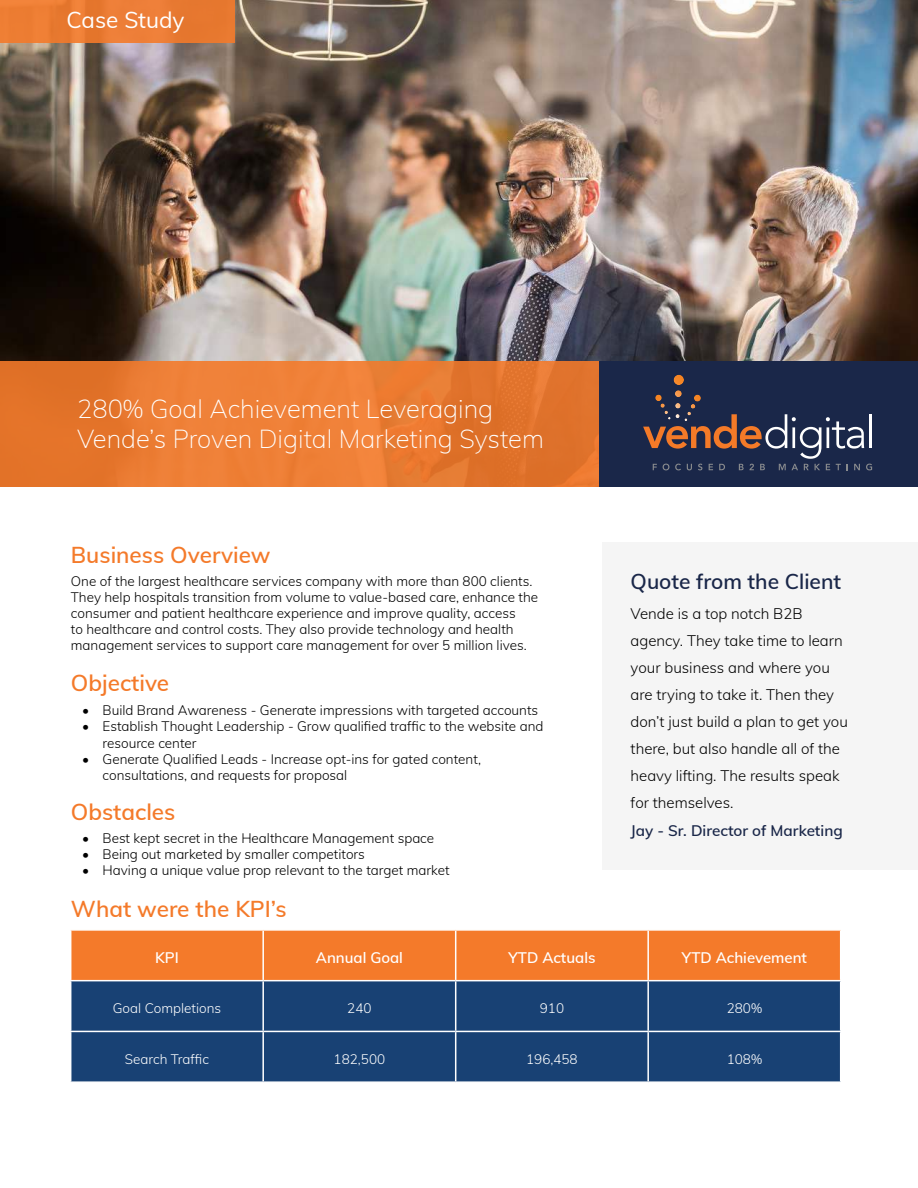
<style>
.page{position:relative;width:918px;height:1188px;background:#fff}
.page>*{position:absolute;margin:0;border:0;box-sizing:border-box;transform-origin:0 0}
.t1{font:200 25.5px/30px "Muli";color:#fff}
.t2{font:600 22.5px "Muli";color:#f47a2a}
.t3{font:22.5px "Muli";color:#fff}
.t4{font:600 21px "Muli";color:#1a2749}
.t5{font:300 15px/27px "Muli";color:#000}
.t6{font:600 15px "Muli";color:#fff}
.t7{font:600 15px "Muli";color:#1a2749}
.t8{font:300 13.5px/16.2px "Muli";color:#000}
.t9{font:300 13.5px "Muli";color:#fff}
</style>
<div class="page">
<div style="left:603px;top:542px;width:315px;height:327px;background:#f5f5f5"></div>
<img style="left:0;top:0;width:918px;height:361px">
<div style="left:0;top:361px;width:599px;height:126px;background:#e97a31"></div>
<div style="left:599px;top:361px;width:319px;height:126px;background:#1a2749"></div>
<div style="left:0;top:0;width:234px;height:42px;background:#ec7c32"></div>
<img style="left:674px;top:375px;width:10px;height:34px">
<img style="left:687px;top:395px;width:14px;height:19px">
<img style="left:655px;top:395px;width:13px;height:19px">
<svg style="left:643px;top:414px;width:229px;height:56px"></svg>
<div style="left:71px;top:931px;width:769px;height:49px;background:#f47a2a"></div>
<div style="left:71px;top:981px;width:769px;height:100px;background:#184174"></div>
<hr style="left:262px;top:931px;width:2px;height:49px;background:#fff">
<hr style="left:455px;top:931px;width:1px;height:49px;background:#fff">
<hr style="left:647px;top:931px;width:2px;height:49px;background:#fff">
<hr style="left:262px;top:981px;width:2px;height:50px;background:#fff">
<hr style="left:455px;top:981px;width:1px;height:50px;background:#fff">
<hr style="left:647px;top:981px;width:2px;height:50px;background:#fff">
<hr style="left:70px;top:1031px;width:193px;height:1px;background:#fff">
<hr style="left:263px;top:1031px;width:193px;height:1px;background:#fff">
<hr style="left:262px;top:1032px;width:2px;height:49px;background:#fff">
<hr style="left:456px;top:1031px;width:192px;height:1px;background:#fff">
<hr style="left:455px;top:1032px;width:1px;height:49px;background:#fff">
<hr style="left:648px;top:1031px;width:193px;height:1px;background:#fff">
<hr style="left:647px;top:1032px;width:2px;height:49px;background:#fff">
<h2 class="t3" style="left:66px;top:11px;width:120px">Case Study</h2>
<h1 class="t1" style="left:77px;top:397px;width:468px">280% Goal Achievement Leveraging<br>Vende’s Proven Digital Marketing System</h1>
<h2 class="t2" style="left:71px;top:546px;width:201px">Business Overview</h2>
<p class="t8" style="left:71px;top:574px;width:469px">One of the largest healthcare services company with more than 800 clients.<br>They help hospitals transition from volume to value-based care, enhance the consumer and patient healthcare experience and improve quality, access<br>to healthcare and control costs. They also provide technology and health management services to support care management for over 5 million lives.</p>
<h2 class="t2" style="left:71px;top:675px;width:100px">Objective</h2>
<p class="t8" style="left:82px;top:704px;width:457px">• Build Brand Awareness - Generate impressions with targeted accounts</p>
<p class="t8" style="left:103px;top:720px;width:442px;text-indent:-20px">• Establish Thought Leadership - Grow quali昀椀ed traf昀椀c to the website and resource center</p>
<p class="t8" style="left:103px;top:752px;width:380px;text-indent:-20px">• Generate Quali昀椀ed Leads - Increase opt-ins for gated content, consultations, and requests for proposal</p>
<h2 class="t2" style="left:71px;top:803px;width:106px">Obstacles</h2>
<p class="t8" style="left:82px;top:831px;width:353px">• Best kept secret in the Healthcare Management space</p>
<p class="t8" style="left:82px;top:848px;width:284px">• Being out marketed by smaller competitors</p>
<p class="t8" style="left:82px;top:864px;width:369px">• Having a unique value prop relevant to the target market</p>
<h2 class="t2" style="left:71px;top:900px;width:217px">What were the KPI’s</h2>
<h3 class="t4" style="left:631px;top:573px;width:212px">Quote from the Client</h3>
<p class="t5" style="left:631px;top:601px;width:219px">Vende is a top notch B2B agency. They take time to learn your business and where you are trying to take it. Then they don’t just build a plan to get you there, but also handle all of the heavy lifting. The results speak for themselves.</p>
<p class="t7" style="left:631px;top:825px;width:214px">Jay - Sr. Director of Marketing</p>
<p class="t6" style="left:155px;top:952px;width:25px">KPI</p>
<p class="t6" style="left:316px;top:952px;width:89px">Annual Goal</p>
<p class="t6" style="left:508px;top:952px;width:89px">YTD Actuals</p>
<p class="t6" style="left:682px;top:952px;width:127px">YTD Achievement</p>
<p class="t9" style="left:113px;top:1003px;width:110px">Goal Completions</p>
<p class="t9" style="left:347px;top:1003px;width:26px">240</p>
<p class="t9" style="left:540px;top:1003px;width:26px">910</p>
<p class="t9" style="left:727px;top:1003px;width:37px">280%</p>
<p class="t9" style="left:125px;top:1049px;width:86px">Search Traf昀椀c</p>
<p class="t9" style="left:334px;top:1054px;width:53px">182,500</p>
<p class="t9" style="left:526px;top:1054px;width:53px">196,458</p>
<p class="t9" style="left:727px;top:1054px;width:37px">108%</p>
</div>
